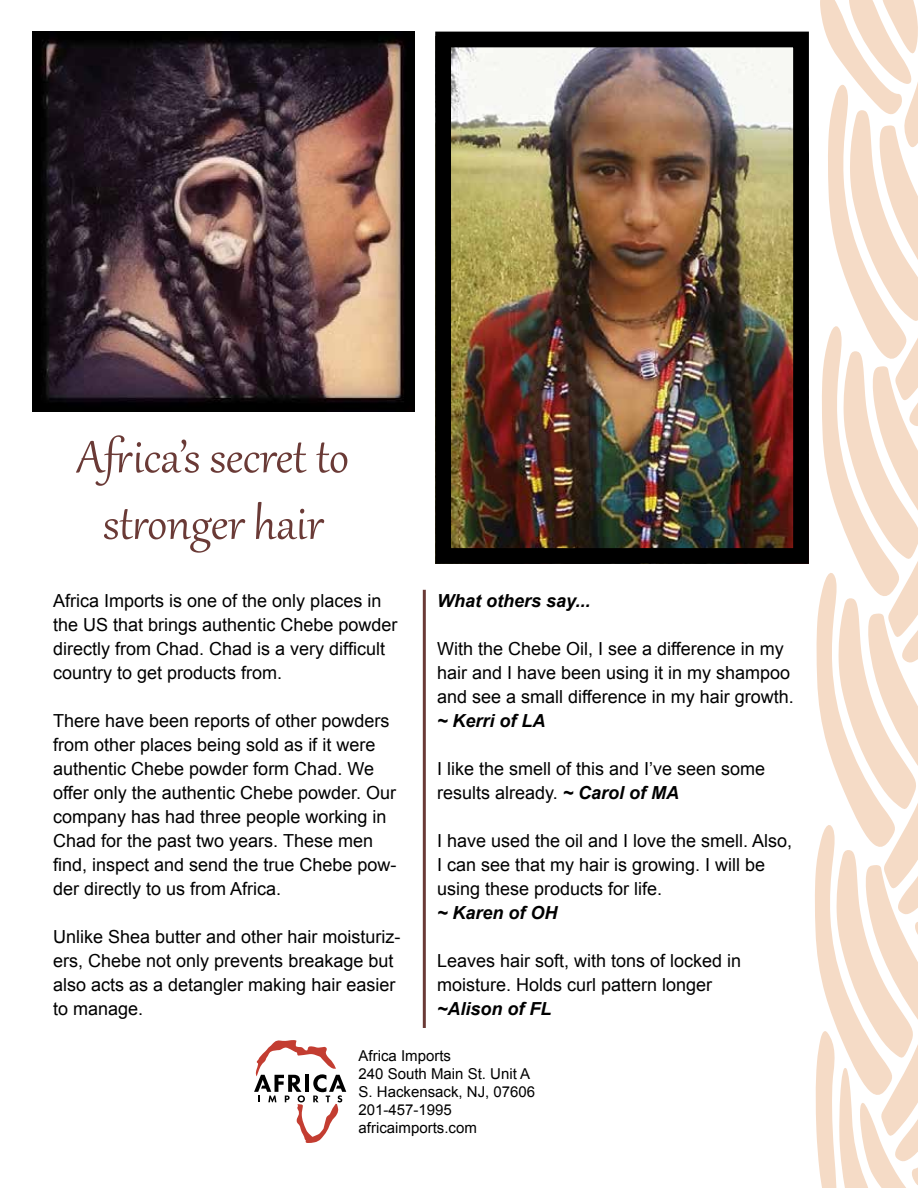
<style>
.page{position:relative;width:918px;height:1188px;background:#fff}
.page>*{position:absolute;margin:0;border:0;box-sizing:border-box;transform-origin:0 0}
.t1{font:55.5px/66.6px "Gabriola";color:#6a3a36;text-align:center}
.t2{font:18px/24px "Arial";color:#000}
.t3{font:italic 700 18px "Arial";color:#000}
.t4{font:15px/18px "Arial";color:#000}
.s1{font-weight:700;font-style:italic}
</style>
<div class="page">
<svg style="left:254px;top:1040px;width:92px;height:103px"></svg>
<img style="left:452px;top:49px;width:340px;height:498px">
<div style="left:435px;top:32px;width:374px;height:532px;border:16px solid #000"></div>
<svg style="left:815px;top:0;width:103px;height:1188px"></svg>
<img style="left:32px;top:32px;width:383px;height:380px">
<hr style="left:423px;top:590px;width:3px;height:438px;background:#6a3a36">
<h1 class="t1" style="left:77px;top:420px;width:273px">Africa’s secret to stronger hair</h1>
<p class="t2" style="left:53px;top:588px;width:346px">Africa Imports is one of the only places in the US that brings authentic Chebe powder directly from Chad. Chad is a very difficult country to get products from.</p>
<p class="t2" style="left:53px;top:708px;width:345px">There have been reports of other powders from other places being sold as if it were authentic Chebe powder form Chad. We offer only the authentic Chebe powder. Our company has had three people working in Chad for the past two years. These men find, inspect and send the true Chebe pow&shy;der directly to us from Africa.</p>
<p class="t2" style="left:53px;top:924px;width:349px">Unlike Shea butter and other hair moisturiz&shy;ers, Chebe not only prevents breakage but also acts as a detangler making hair easier to manage.</p>
<p class="t3" style="left:437px;top:588px;width:155px">What others say...</p>
<p class="t2" style="left:437px;top:636px;width:358px">With the Chebe Oil, I see a difference in my hair and I have been using it in my shampoo and see a small difference in my hair growth.</p>
<p class="t3" style="left:437px;top:708px;width:110px">~ Kerri of LA</p>
<p class="t2" style="left:437px;top:756px;width:330px">I like the smell of this and I’ve seen some results already. <span class="s1">~ Carol of MA</span></p>
<p class="t2" style="left:437px;top:828px;width:357px">I have used the oil and I love the smell. Also,<br>I can see that my hair is growing. I will be using these products for life.</p>
<p class="t3" style="left:437px;top:900px;width:122px">~ Karen of OH</p>
<p class="t2" style="left:437px;top:948px;width:306px">Leaves hair soft, with tons of locked in moisture. Holds curl pattern longer</p>
<p class="t3" style="left:437px;top:996px;width:116px">~Alison of FL</p>
<p class="t4" style="left:359px;top:1047px;width:178px">Africa Imports<br>240 South Main St. Unit A<br>S. Hackensack, NJ, 07606<br>201-457-1995 africaimports.com</p>
</div>
